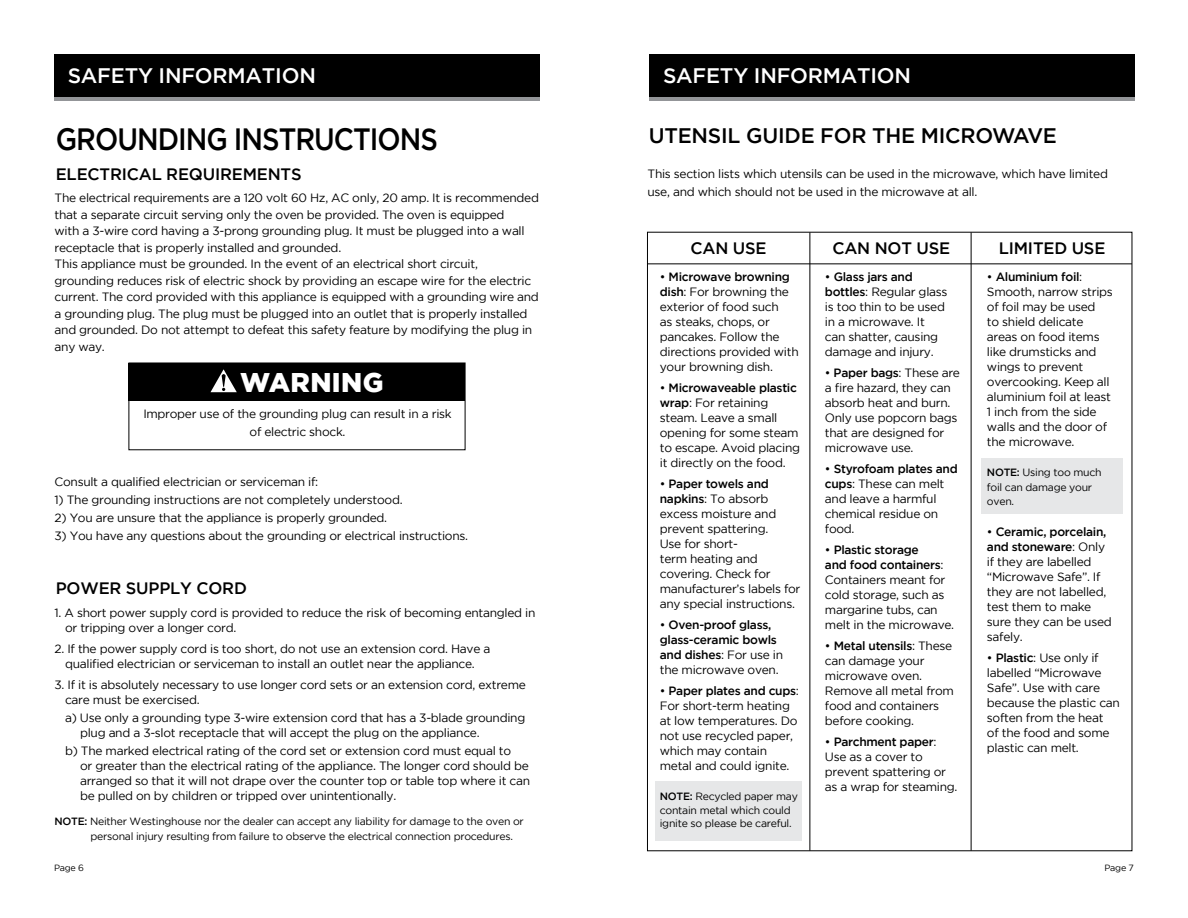
<style>
.page{position:relative;width:1188px;height:918px;background:#fff}
.page>*{position:absolute;margin:0;border:0;box-sizing:border-box;transform-origin:0 0}
.t1{font:500 30.75px "Gotham";letter-spacing:-.035em;color:#000;scale:.89 1}
.t2{font:900 27px "Gotham";letter-spacing:.015em;color:#fff}
.t3{font:500 21px "Gotham";letter-spacing:-.01em;color:#fff}
.t4{font:500 21px "Gotham";letter-spacing:-.01em;color:#000}
.t5{font:500 16.5px "Gotham";letter-spacing:-.01em;color:#000}
.t6{font:12px/15px "Gotham";letter-spacing:-.025em;color:#000}
.t7{font:500 12px/15px "Gotham";letter-spacing:-.025em;color:#000}
.t8{font:10.5px/15px "Gotham";letter-spacing:-.025em;color:#000}
.t9{font:9px "Gotham";letter-spacing:-.025em;color:#000}
.s1{font-weight:500}
.s2{font-weight:400}
</style>
<div class="page">
<svg style="left:54px;top:96px;width:486px;height:5px;background:#757779"></svg>
<div style="left:54px;top:54px;width:486px;height:42px;background:#000"></div>
<svg style="left:649px;top:96px;width:486px;height:5px;background:#757779"></svg>
<div style="left:649px;top:54px;width:486px;height:42px;background:#000"></div>
<div style="left:129px;top:363px;width:336px;height:37px;background:#000"></div>
<div style="left:129px;top:363px;width:336px;height:87px;border:1px solid #000"></div>
<svg style="left:211px;top:369px;width:26px;height:23px"></svg>
<div style="left:981px;top:458px;width:142px;height:56px;background:#e6e7e8"></div>
<div style="left:655px;top:781px;width:147px;height:60px;background:#e6e7e8"></div>
<hr style="left:648px;top:263px;width:484px;height:1px;background:#000">
<hr style="left:810px;top:232px;width:1px;height:619px;background:#000">
<hr style="left:971px;top:232px;width:1px;height:619px;background:#000">
<h3 class="t3" style="left:68px;top:64px;width:250px">SAFETY INFORMATION</h3>
<h3 class="t3" style="left:663px;top:64px;width:250px">SAFETY INFORMATION</h3>
<h1 class="t1" style="left:56px;top:121px;width:431px">GROUNDING INSTRUCTIONS</h1>
<h3 class="t5" style="left:56px;top:165px;width:247px">ELECTRICAL REQUIREMENTS</h3>
<p class="t6" style="left:55px;top:190px;width:486px;line-height:16.5px">The electrical requirements are a 120 volt 60 Hz, AC only, 20 amp. It is recommended that a separate circuit serving only the oven be provided. The oven is equipped<br>with a 3-wire cord having a 3-prong grounding plug. It must be plugged into a wall receptacle that is properly installed and grounded.<br>This appliance must be grounded. In the event of an electrical short circuit, grounding reduces risk of electric shock by providing an escape wire for the electric current. The cord provided with this appliance is equipped with a grounding wire and a grounding plug. The plug must be plugged into an outlet that is properly installed and grounded. Do not attempt to defeat this safety feature by modifying the plug in any way.</p>
<h2 class="t2" style="left:240px;top:367px;width:145px">WARNING</h2>
<p class="t6" style="left:143px;top:404px;width:310px;line-height:18px;text-align:center">Improper use of the grounding plug can result in a risk of electric shock.</p>
<p class="t6" style="left:55px;top:474px;width:265px">Consult a qualified electrician or serviceman if:</p>
<p class="t6" style="left:55px;top:492px;width:350px">1) The grounding instructions are not completely understood.</p>
<p class="t6" style="left:55px;top:510px;width:334px">2) You are unsure that the appliance is properly grounded.</p>
<p class="t6" style="left:55px;top:528px;width:415px">3) You have any questions about the grounding or electrical instructions.</p>
<h3 class="t5" style="left:56px;top:579px;width:193px">POWER SUPPLY CORD</h3>
<p class="t6" style="left:65px;top:605px;width:472px;text-indent:-10px">1. A short power supply cord is provided to reduce the risk of becoming entangled in or tripping over a longer cord.</p>
<p class="t6" style="left:55px;top:641px;width:437px;text-align:center">2. If the power supply cord is too short, do not use an extension cord. Have a qualified electrician or serviceman to install an outlet near the appliance.</p>
<p class="t6" style="left:65px;top:677px;width:462px;text-indent:-10px">3. If it is absolutely necessary to use longer cord sets or an extension cord, extreme care must be exercised.</p>
<p class="t6" style="left:80px;top:710px;width:447px;text-indent:-15px">a) Use only a grounding type 3-wire extension cord that has a 3-blade grounding plug and a 3-slot receptacle that will accept the plug on the appliance.</p>
<p class="t6" style="left:80px;top:743px;width:452px;text-indent:-15px">b) The marked electrical rating of the cord set or extension cord must equal to<br>or greater than the electrical rating of the appliance. The longer cord should be arranged so that it will not drape over the counter top or table top where it can be pulled on by children or tripped over unintentionally.</p>
<p class="t8" style="left:91px;top:814px;width:435px;text-indent:-36px"><span class="s1">NOTE:</span> Neither Westinghouse nor the dealer can accept any liability for damage to the oven or personal injury resulting from failure to observe the electrical connection procedures.</p>
<h3 class="t4" style="left:649px;top:123px;width:410px">UTENSIL GUIDE FOR THE MICROWAVE</h3>
<p class="t6" style="left:648px;top:164px;width:462px;line-height:18px">This section lists which utensils can be used in the microwave, which have limited use, and which should not be used in the microwave at all.</p>
<h3 class="t5" style="left:691px;top:239px;width:77px">CAN USE</h3>
<h3 class="t5" style="left:832px;top:239px;width:119px">CAN NOT USE</h3>
<h3 class="t5" style="left:999px;top:239px;width:108px">LIMITED USE</h3>
<p class="t6" style="left:660px;top:269px;width:140px">• <span class="s1">Microwave browning dish</span>: For browning the exterior of food such<br>as steaks, chops, or pancakes. Follow the directions provided with your browning dish.</p>
<p class="t6" style="left:660px;top:380px;width:142px">• <span class="s1">Microwaveable plastic wrap</span>: For retaining steam. Leave a small opening for some steam to escape. Avoid placing it directly on the food.</p>
<p class="t6" style="left:660px;top:476px;width:142px">• <span class="s1">Paper towels and napkins</span>: To absorb excess moisture and prevent spattering.<br>Use for short-<br>term heating and covering. Check for manufacturer’s labels for any special instructions.</p>
<p class="t7" style="left:660px;top:617px;width:125px"><span class="s2">•</span> Oven-proof glass, glass-ceramic bowls and dishes<span class="s2">: For use in the microwave oven.</span></p>
<p class="t6" style="left:660px;top:683px;width:141px">• <span class="s1">Paper plates and cups</span>:<br>For short-term heating at low temperatures. Do not use recycled paper, which may contain metal and could ignite.</p>
<p class="t8" style="left:660px;top:789px;width:140px;line-height:13.5px"><span class="s1">NOTE:</span> Recycled paper may contain metal which could ignite so please be careful.</p>
<p class="t6" style="left:987px;top:269px;width:127px">• <span class="s1">Aluminium foil</span>:<br>Smooth, narrow strips of foil may be used<br>to shield delicate areas on food items like drumsticks and wings to prevent overcooking. Keep all aluminium foil at least<br>1 inch from the side walls and the door of the microwave.</p>
<p class="t8" style="left:987px;top:465px;width:116px"><span class="s1">NOTE:</span> Using too much foil can damage your</p>
<p class="t8" style="left:987px;top:493px;width:29px">oven.</p>
<p class="t6" style="left:987px;top:524px;width:126px">• <span class="s1">Ceramic, porcelain, and stoneware</span>: Only if they are labelled “Microwave Safe”. If they are not labelled, test them to make sure they can be used safely.</p>
<p class="t6" style="left:987px;top:650px;width:134px">• <span class="s1">Plastic</span>: Use only if labelled “Microwave<br>Safe”. Use with care because the plastic can soften from the heat<br>of the food and some plastic can melt.</p>
<p class="t6" style="left:825px;top:269px;width:124px">• <span class="s1">Glass jars and bottles</span>: Regular glass is too thin to be used in a microwave. It can shatter, causing damage and injury.</p>
<p class="t6" style="left:825px;top:365px;width:137px">• <span class="s1">Paper bags</span>: These are a fire hazard, they can absorb heat and burn.<br>Only use popcorn bags that are designed for microwave use.</p>
<p class="t6" style="left:825px;top:461px;width:134px">• <span class="s1">Styrofoam plates and cups</span>: These can melt and leave a harmful chemical residue on food.</p>
<p class="t6" style="left:825px;top:542px;width:131px">• <span class="s1">Plastic storage<br>and food containers</span>:<br>Containers meant for cold storage, such as margarine tubs, can melt in the microwave.</p>
<p class="t6" style="left:825px;top:638px;width:131px">• <span class="s1">Metal utensils</span>: These can damage your microwave oven.<br>Remove all metal from food and containers before cooking.</p>
<p class="t6" style="left:825px;top:734px;width:134px">• <span class="s1">Parchment paper</span>:<br>Use as a cover to prevent spattering or as a wrap for steaming.</p>
<p class="t9" style="left:54px;top:862px;width:31px">Page 6</p>
<p class="t9" style="left:1105px;top:862px;width:31px">Page 7</p>
</div>
